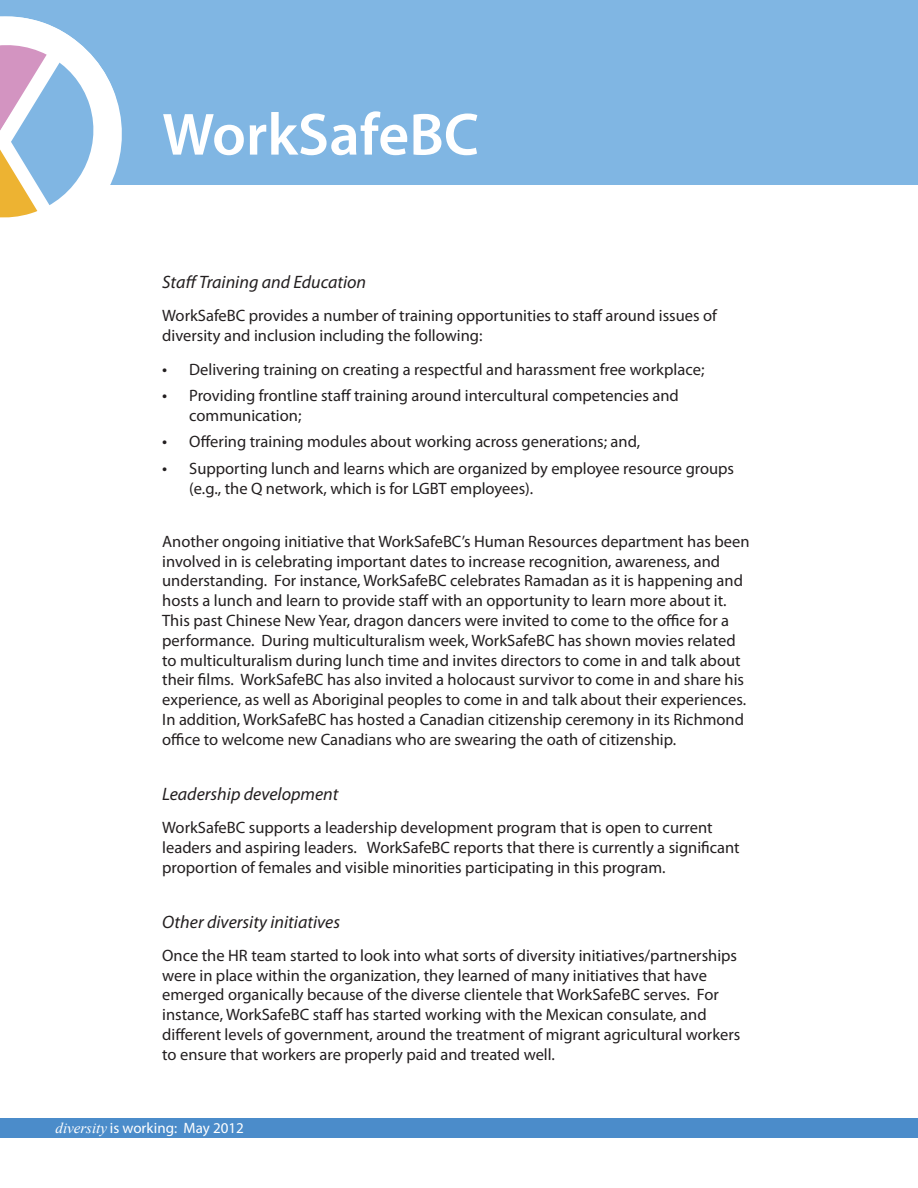
<style>
.page{position:relative;width:918px;height:1188px;background:#fff}
.page>*{position:absolute;margin:0;border:0;box-sizing:border-box;transform-origin:0 0}
.t1{font:600 60px "Myriad Pro";color:#fff}
.t2{font:italic 18px "Myriad Pro";color:#231f20}
.t3{font:16.5px/19.8px "Myriad Pro";color:#231f20}
.t4{font:15px "Myriad Pro";color:#fff}
.s1{font-size:18px}
.s2{font-family:"Times New Roman";font-style:italic}
</style>
<div class="page">
<div style="left:0;top:1118px;width:918px;height:19px;background:#4b8cca"></div>
<div style="left:0;top:0;width:918px;height:185px;background:#80b6e3"></div>
<svg style="left:0;top:16px;width:122px;height:202px"></svg>
<h1 class="t1" style="left:162px;top:96px;width:318px">WorkSafeBC</h1>
<p class="t2" style="left:162px;top:271px;width:206px">Staff Training and Education</p>
<p class="t3" style="left:162px;top:306px;width:556px">WorkSafeBC provides a number of training opportunities to staff around issues of diversity and inclusion including the following:</p>
<p class="t3" style="left:162px;top:359px;width:544px"><span class="s1">•</span> Delivering training on creating a respectful and harassment free workplace;</p>
<p class="t3" style="left:189px;top:385px;width:491px;text-indent:-27px"><span class="s1">•</span> Providing frontline staff training around intercultural competencies and communication;</p>
<p class="t3" style="left:162px;top:432px;width:480px"><span class="s1">•</span> Offering training modules about working across generations; and,</p>
<p class="t3" style="left:189px;top:458px;width:546px;text-indent:-27px"><span class="s1">•</span> Supporting lunch and learns which are organized by employee resource groups (e.g., the Q network, which is for LGBT employees).</p>
<p class="t3" style="left:162px;top:531px;width:589px">Another ongoing initiative that WorkSafeBC’s Human Resources department has been involved in is celebrating important dates to increase recognition, awareness, and understanding. For instance, WorkSafeBC celebrates Ramadan as it is happening and hosts a lunch and learn to provide staff with an opportunity to learn more about it.<br>This past Chinese New Year, dragon dancers were invited to come to the office for a performance. During multiculturalism week, WorkSafeBC has shown movies related to multiculturalism during lunch time and invites directors to come in and talk about their films. WorkSafeBC has also invited a holocaust survivor to come in and share his experience, as well as Aboriginal peoples to come in and talk about their experiences.<br>In addition, WorkSafeBC has hosted a Canadian citizenship ceremony in its Richmond office to welcome new Canadians who are swearing the oath of citizenship.</p>
<p class="t2" style="left:162px;top:783px;width:178px">Leadership development</p>
<p class="t3" style="left:162px;top:817px;width:579px">WorkSafeBC supports a leadership development program that is open to current leaders and aspiring leaders. WorkSafeBC reports that there is currently a significant proportion of females and visible minorities participating in this program.</p>
<p class="t2" style="left:162px;top:910px;width:179px">Other diversity initiatives</p>
<p class="t3" style="left:162px;top:945px;width:580px">Once the HR team started to look into what sorts of diversity initiatives/partnerships were in place within the organization, they learned of many initiatives that have emerged organically because of the diverse clientele that WorkSafeBC serves. For instance, WorkSafeBC staff has started working with the Mexican consulate, and different levels of government, around the treatment of migrant agricultural workers to ensure that workers are properly paid and treated well.</p>
<p class="t4" style="left:56px;top:1118px;width:190px"><span class="s2">diversity</span> is working: May 2012</p>
</div>
